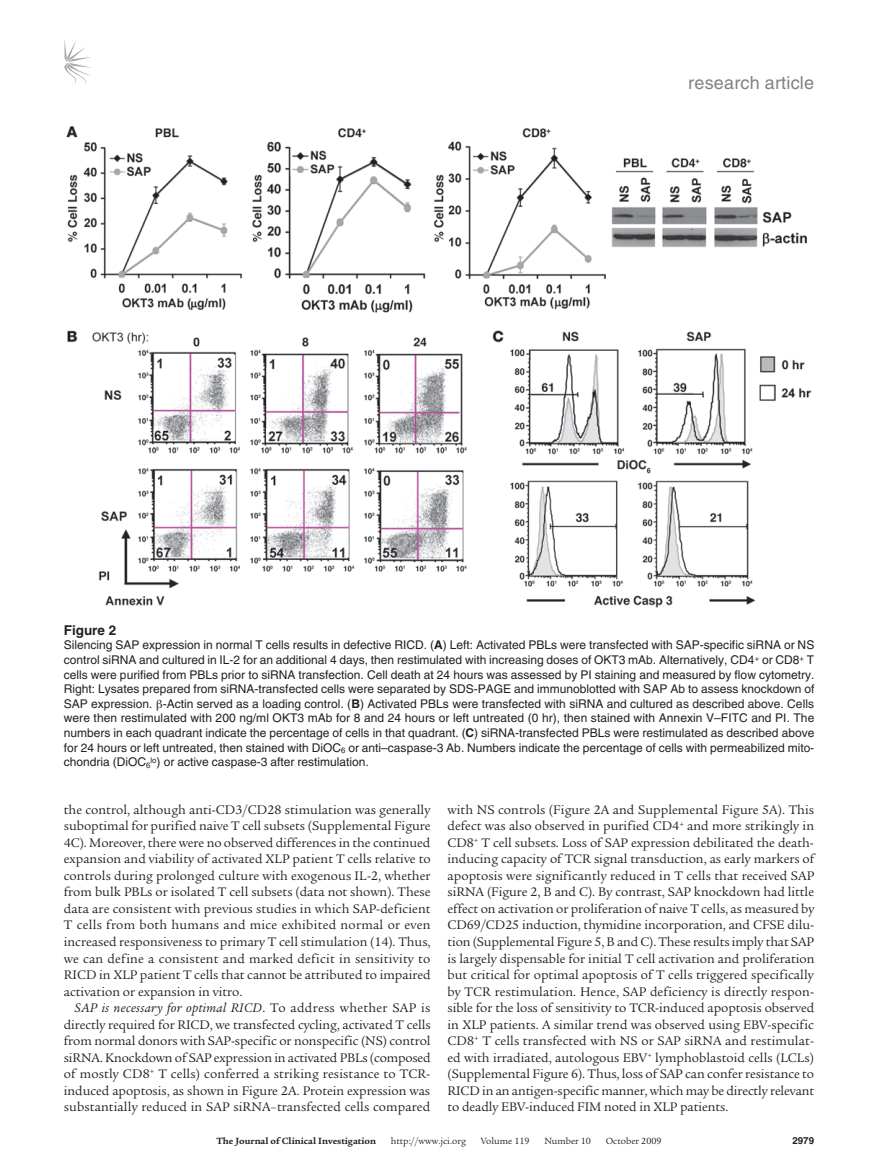
<style>
.page{position:relative;width:878px;height:1174px;background:#fff}
.page>*{position:absolute;margin:0;border:0;box-sizing:border-box;transform-origin:0 0}
.t1{font:18px "Helvetica LT Std";letter-spacing:.01em;color:#808285}
.t2{font:13.5px/16.5px "Legacy Serif Std";color:#231f20;text-align:justify}
.t3{font:700 13.5px "Helvetica LT Std";color:#231f20}
.t4{font:12px/14.7px "Helvetica LT Std";color:#231f20;text-align:justify}
.t5{font:9.75px "Legacy Serif Std";color:#231f20}
.t6{font:700 9.75px "Legacy Serif Std";color:#231f20}
.t7{font:700 9.75px "Helvetica LT Std";color:#231f20}
.s1{font-weight:700}
.s2{font-style:italic}
</style>
<div class="page">
<svg style="left:64px;top:39px;width:27px;height:45px"></svg>
<img style="left:66px;top:126px;width:745px;height:482px">
<h1 class="t1" style="left:688px;top:72px;width:127px">research article</h1>
<p class="t3" style="left:64px;top:621px;width:54px">Figure 2</p>
<p class="t4" style="left:64px;top:637px;width:752px">Silencing SAP expression in normal T cells results in defective RICD. (<span class="s1">A</span>) Left: Activated PBLs were transfected with SAP-specific siRNA or NS control siRNA and cultured in IL-2 for an additional 4 days, then restimulated with increasing doses of OKT3 mAb. Alternatively, CD4<sup>+</sup> or CD8<sup>+</sup> T cells were purified from PBLs prior to siRNA transfection. Cell death at 24 hours was assessed by PI staining and measured by flow cytometry.<br>Right: Lysates prepared from siRNA-transfected cells were separated by SDS-PAGE and immunoblotted with SAP Ab to assess knockdown of SAP expression. -Actin served as a loading control. (<span class="s1">B</span>) Activated PBLs were transfected with siRNA and cultured as described above. Cells were then restimulated with 200 ng/ml OKT3 mAb for 8 and 24 hours or left untreated (0 hr), then stained with Annexin V–FITC and PI. The numbers in each quadrant indicate the percentage of cells in that quadrant. (<span class="s1">C</span>) siRNA-transfected PBLs were restimulated as described above for 24 hours or left untreated, then stained with DiOC<sub>6</sub> or anti–caspase-3 Ab. Numbers indicate the percentage of cells with permeabilized mito&shy;chondria (DiOC<sub>6</sub><sup>lo</sup>) or active caspase-3 after restimulation.</p>
<p class="t2" style="left:64px;top:801px;width:368px">the control, although anti-CD3/CD28 stimulation was generally suboptimal for purified naive T cell subsets (Supplemental Figure 4C). Moreover, there were no observed differences in the continued expansion and viability of activated XLP patient T cells relative to controls during prolonged culture with exogenous IL-2, whether from bulk PBLs or isolated T cell subsets (data not shown). These data are consistent with previous studies in which SAP-deficient T cells from both humans and mice exhibited normal or even increased responsiveness to primary T cell stimulation (14). Thus, we can define a consistent and marked deficit in sensitivity to RICD in XLP patient T cells that cannot be attributed to impaired activation or expansion in vitro.</p>
<p class="t2" style="left:64px;top:999px;width:368px;text-indent:11px"><span class="s2">SAP is necessary for optimal RICD</span>. To address whether SAP is directly required for RICD, we transfected cycling, activated T cells from normal donors with SAP-specific or nonspecific (NS) control siRNA. Knockdown of SAP expression in activated PBLs (composed of mostly CD8<sup>+</sup> T cells) conferred a striking resistance to TCR&shy;induced apoptosis, as shown in Figure 2A. Protein expression was substantially reduced in SAP siRNA–transfected cells compared</p>
<p class="t2" style="left:447px;top:801px;width:368px">with NS controls (Figure 2A and Supplemental Figure 5A). This defect was also observed in purified CD4<sup>+</sup> and more strikingly in CD8<sup>+</sup> T cell subsets. Loss of SAP expression debilitated the death&shy;inducing capacity of TCR signal transduction, as early markers of apoptosis were significantly reduced in T cells that received SAP siRNA (Figure 2, B and C). By contrast, SAP knockdown had little effect on activation or proliferation of naive T cells, as measured by CD69/CD25 induction, thymidine incorporation, and CFSE dilu&shy;tion (Supplemental Figure 5, B and C). These results imply that SAP is largely dispensable for initial T cell activation and proliferation but critical for optimal apoptosis of T cells triggered specifically by TCR restimulation. Hence, SAP deficiency is directly respon&shy;sible for the loss of sensitivity to TCR-induced apoptosis observed in XLP patients. A similar trend was observed using EBV-specific CD8<sup>+</sup> T cells transfected with NS or SAP siRNA and restimulat&shy;ed with irradiated, autologous EBV<sup>+</sup> lymphoblastoid cells (LCLs) (Supplemental Figure 6). Thus, loss of SAP can confer resistance to RICD in an antigen-specific manner, which may be directly relevant to deadly EBV-induced FIM noted in XLP patients.</p>
<p class="t6" style="left:216px;top:1135px;width:161px">The Journal of Clinical Investigation</p>
<p class="t5" style="left:391px;top:1135px;width:77px">http://www.jci.org</p>
<p class="t5" style="left:480px;top:1135px;width:50px">Volume 119</p>
<p class="t5" style="left:544px;top:1135px;width:48px">Number 10</p>
<p class="t5" style="left:605px;top:1135px;width:57px">October 2009</p>
<p class="t7" style="left:792px;top:1134px;width:23px">2979</p>
</div>
